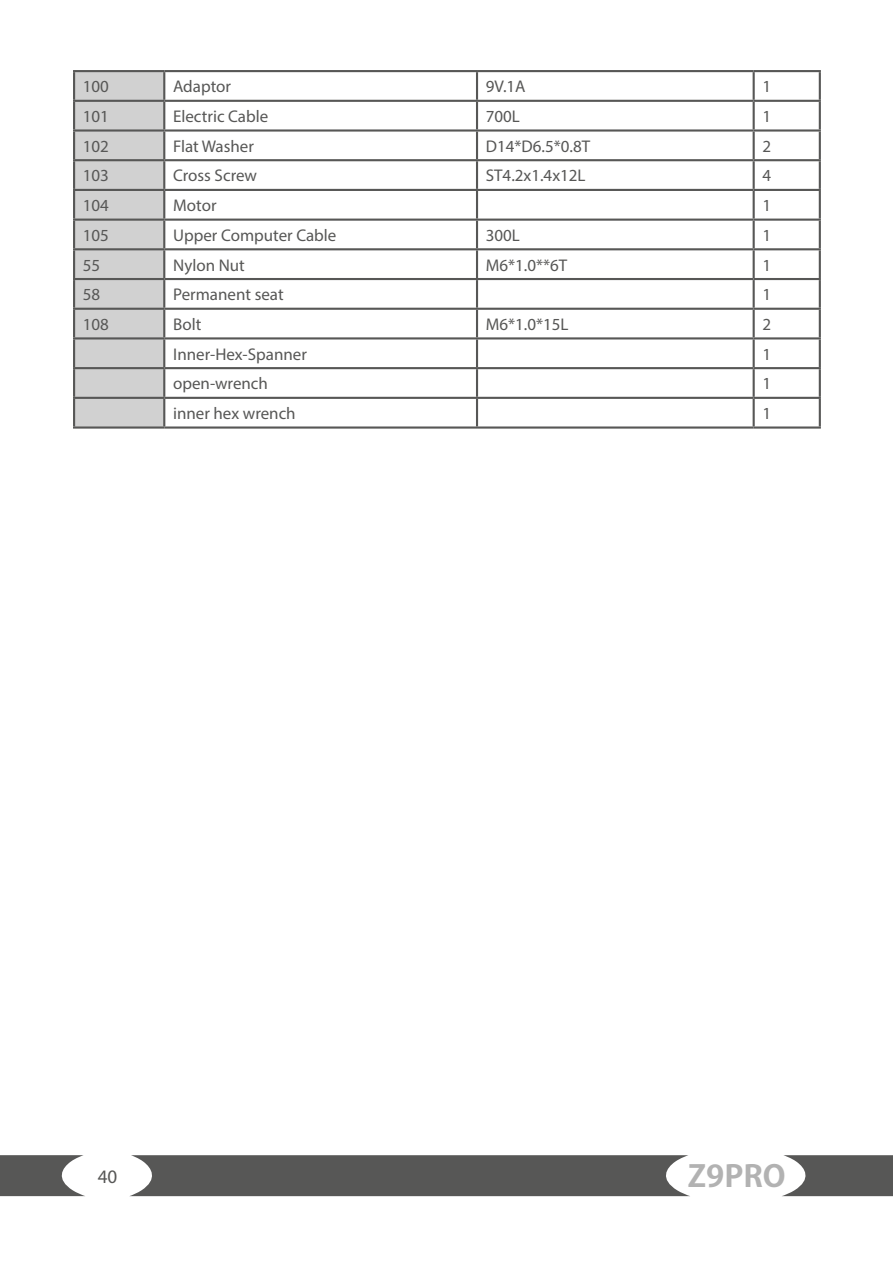
<style>
.page{position:relative;width:893px;height:1263px;background:#fff}
.page>*{position:absolute;margin:0;border:0;box-sizing:border-box;transform-origin:0 0}
.t1{font:29.7px "Koz Go Pro Bold 90 msp RKSJ H";color:#b2b2b2;scale:1.07 1}
.t2{font:19.05px "Myriad Pro";color:#575756}
.t3{font:16.95px "Myriad Pro";color:#575756}
</style>
<div class="page">
<div style="left:75px;top:72px;width:88px;height:354px;background:#d1d1d1"></div>
<hr style="left:73px;top:72px;width:2px;height:28px;background:#575756">
<hr style="left:73px;top:102px;width:2px;height:27px;background:#575756">
<hr style="left:73px;top:132px;width:2px;height:27px;background:#575756">
<hr style="left:73px;top:161px;width:2px;height:28px;background:#575756">
<hr style="left:73px;top:191px;width:2px;height:28px;background:#575756">
<hr style="left:73px;top:221px;width:2px;height:27px;background:#575756">
<hr style="left:73px;top:250px;width:2px;height:28px;background:#575756">
<hr style="left:73px;top:280px;width:2px;height:28px;background:#575756">
<hr style="left:73px;top:310px;width:2px;height:27px;background:#575756">
<hr style="left:73px;top:339px;width:2px;height:28px;background:#575756">
<hr style="left:73px;top:369px;width:2px;height:28px;background:#575756">
<hr style="left:73px;top:399px;width:2px;height:27px;background:#575756">
<hr style="left:73px;top:70px;width:91px;height:2px;background:#575756">
<hr style="left:73px;top:100px;width:91px;height:2px;background:#575756">
<hr style="left:73px;top:129px;width:91px;height:3px;background:#575756">
<hr style="left:73px;top:159px;width:91px;height:2px;background:#575756">
<hr style="left:73px;top:189px;width:91px;height:2px;background:#575756">
<hr style="left:73px;top:219px;width:91px;height:2px;background:#575756">
<hr style="left:73px;top:248px;width:91px;height:2px;background:#575756">
<hr style="left:73px;top:278px;width:91px;height:2px;background:#575756">
<hr style="left:73px;top:308px;width:91px;height:2px;background:#575756">
<hr style="left:73px;top:337px;width:91px;height:2px;background:#575756">
<hr style="left:73px;top:367px;width:91px;height:2px;background:#575756">
<hr style="left:73px;top:397px;width:91px;height:2px;background:#575756">
<hr style="left:73px;top:426px;width:91px;height:3px;background:#575756">
<hr style="left:163px;top:72px;width:2px;height:28px;background:#575756">
<hr style="left:163px;top:102px;width:2px;height:27px;background:#575756">
<hr style="left:163px;top:132px;width:2px;height:27px;background:#575756">
<hr style="left:163px;top:161px;width:2px;height:28px;background:#575756">
<hr style="left:163px;top:191px;width:2px;height:28px;background:#575756">
<hr style="left:163px;top:221px;width:2px;height:27px;background:#575756">
<hr style="left:163px;top:250px;width:2px;height:28px;background:#575756">
<hr style="left:163px;top:280px;width:2px;height:28px;background:#575756">
<hr style="left:163px;top:310px;width:2px;height:27px;background:#575756">
<hr style="left:163px;top:339px;width:2px;height:28px;background:#575756">
<hr style="left:163px;top:369px;width:2px;height:28px;background:#575756">
<hr style="left:163px;top:399px;width:2px;height:27px;background:#575756">
<hr style="left:164px;top:70px;width:313px;height:2px;background:#575756">
<hr style="left:164px;top:100px;width:313px;height:2px;background:#575756">
<hr style="left:164px;top:129px;width:313px;height:3px;background:#575756">
<hr style="left:164px;top:159px;width:313px;height:2px;background:#575756">
<hr style="left:164px;top:189px;width:313px;height:2px;background:#575756">
<hr style="left:164px;top:219px;width:313px;height:2px;background:#575756">
<hr style="left:164px;top:248px;width:313px;height:2px;background:#575756">
<hr style="left:164px;top:278px;width:313px;height:2px;background:#575756">
<hr style="left:164px;top:308px;width:313px;height:2px;background:#575756">
<hr style="left:164px;top:337px;width:313px;height:2px;background:#575756">
<hr style="left:164px;top:367px;width:313px;height:2px;background:#575756">
<hr style="left:164px;top:397px;width:313px;height:2px;background:#575756">
<hr style="left:164px;top:426px;width:313px;height:3px;background:#575756">
<hr style="left:476px;top:72px;width:2px;height:28px;background:#575756">
<hr style="left:476px;top:102px;width:2px;height:27px;background:#575756">
<hr style="left:476px;top:132px;width:2px;height:27px;background:#575756">
<hr style="left:476px;top:161px;width:2px;height:28px;background:#575756">
<hr style="left:476px;top:191px;width:2px;height:28px;background:#575756">
<hr style="left:476px;top:221px;width:2px;height:27px;background:#575756">
<hr style="left:476px;top:250px;width:2px;height:28px;background:#575756">
<hr style="left:476px;top:280px;width:2px;height:28px;background:#575756">
<hr style="left:476px;top:310px;width:2px;height:27px;background:#575756">
<hr style="left:476px;top:339px;width:2px;height:28px;background:#575756">
<hr style="left:476px;top:369px;width:2px;height:28px;background:#575756">
<hr style="left:476px;top:399px;width:2px;height:27px;background:#575756">
<hr style="left:753px;top:72px;width:2px;height:28px;background:#575756">
<hr style="left:819px;top:72px;width:2px;height:28px;background:#575756">
<hr style="left:753px;top:102px;width:2px;height:27px;background:#575756">
<hr style="left:819px;top:102px;width:2px;height:27px;background:#575756">
<hr style="left:753px;top:132px;width:2px;height:27px;background:#575756">
<hr style="left:819px;top:132px;width:2px;height:27px;background:#575756">
<hr style="left:753px;top:161px;width:2px;height:28px;background:#575756">
<hr style="left:819px;top:161px;width:2px;height:28px;background:#575756">
<hr style="left:753px;top:191px;width:2px;height:28px;background:#575756">
<hr style="left:819px;top:191px;width:2px;height:28px;background:#575756">
<hr style="left:753px;top:221px;width:2px;height:27px;background:#575756">
<hr style="left:819px;top:221px;width:2px;height:27px;background:#575756">
<hr style="left:753px;top:250px;width:2px;height:28px;background:#575756">
<hr style="left:819px;top:250px;width:2px;height:28px;background:#575756">
<hr style="left:753px;top:280px;width:2px;height:28px;background:#575756">
<hr style="left:819px;top:280px;width:2px;height:28px;background:#575756">
<hr style="left:753px;top:310px;width:2px;height:27px;background:#575756">
<hr style="left:819px;top:310px;width:2px;height:27px;background:#575756">
<hr style="left:753px;top:339px;width:2px;height:28px;background:#575756">
<hr style="left:819px;top:339px;width:2px;height:28px;background:#575756">
<hr style="left:753px;top:369px;width:2px;height:28px;background:#575756">
<hr style="left:819px;top:369px;width:2px;height:28px;background:#575756">
<hr style="left:753px;top:399px;width:2px;height:27px;background:#575756">
<hr style="left:819px;top:399px;width:2px;height:27px;background:#575756">
<hr style="left:477px;top:70px;width:277px;height:2px;background:#575756">
<hr style="left:754px;top:70px;width:67px;height:2px;background:#575756">
<hr style="left:477px;top:100px;width:277px;height:2px;background:#575756">
<hr style="left:754px;top:100px;width:67px;height:2px;background:#575756">
<hr style="left:477px;top:129px;width:277px;height:3px;background:#575756">
<hr style="left:754px;top:129px;width:67px;height:3px;background:#575756">
<hr style="left:477px;top:159px;width:277px;height:2px;background:#575756">
<hr style="left:754px;top:159px;width:67px;height:2px;background:#575756">
<hr style="left:477px;top:189px;width:277px;height:2px;background:#575756">
<hr style="left:754px;top:189px;width:67px;height:2px;background:#575756">
<hr style="left:477px;top:219px;width:277px;height:2px;background:#575756">
<hr style="left:754px;top:219px;width:67px;height:2px;background:#575756">
<hr style="left:477px;top:248px;width:277px;height:2px;background:#575756">
<hr style="left:754px;top:248px;width:67px;height:2px;background:#575756">
<hr style="left:477px;top:278px;width:277px;height:2px;background:#575756">
<hr style="left:754px;top:278px;width:67px;height:2px;background:#575756">
<hr style="left:477px;top:308px;width:277px;height:2px;background:#575756">
<hr style="left:754px;top:308px;width:67px;height:2px;background:#575756">
<hr style="left:477px;top:337px;width:277px;height:2px;background:#575756">
<hr style="left:754px;top:337px;width:67px;height:2px;background:#575756">
<hr style="left:477px;top:367px;width:277px;height:2px;background:#575756">
<hr style="left:754px;top:367px;width:67px;height:2px;background:#575756">
<hr style="left:477px;top:397px;width:277px;height:2px;background:#575756">
<hr style="left:754px;top:397px;width:67px;height:2px;background:#575756">
<hr style="left:477px;top:426px;width:277px;height:3px;background:#575756">
<hr style="left:754px;top:426px;width:67px;height:3px;background:#575756">
<svg style="left:0;top:1155px;width:85px;height:41px"></svg>
<svg style="left:130px;top:1155px;width:560px;height:41px;background:#616160"></svg>
<svg style="left:782px;top:1155px;width:111px;height:41px;background:#70706f"></svg>
<p class="t3" style="left:83px;top:76px;width:28px">100</p>
<p class="t3" style="left:173px;top:76px;width:59px">Adaptor</p>
<p class="t3" style="left:486px;top:76px;width:41px">9V.1A</p>
<p class="t3" style="left:762px;top:76px;width:10px">1</p>
<p class="t3" style="left:83px;top:106px;width:28px">101</p>
<p class="t3" style="left:173px;top:106px;width:97px">Electric Cable</p>
<p class="t3" style="left:486px;top:106px;width:36px">700L</p>
<p class="t3" style="left:762px;top:106px;width:10px">1</p>
<p class="t3" style="left:83px;top:136px;width:28px">102</p>
<p class="t3" style="left:173px;top:136px;width:82px">Flat Washer</p>
<p class="t3" style="left:486px;top:136px;width:106px">D14*D6.5*0.8T</p>
<p class="t3" style="left:762px;top:136px;width:10px">2</p>
<p class="t3" style="left:83px;top:165px;width:28px">103</p>
<p class="t3" style="left:173px;top:165px;width:85px">Cross Screw</p>
<p class="t3" style="left:486px;top:165px;width:101px">ST4.2x1.4x12L</p>
<p class="t3" style="left:762px;top:165px;width:10px">4</p>
<p class="t3" style="left:83px;top:195px;width:28px">104</p>
<p class="t3" style="left:173px;top:195px;width:45px">Motor</p>
<p class="t3" style="left:762px;top:195px;width:10px">1</p>
<p class="t3" style="left:83px;top:225px;width:28px">105</p>
<p class="t3" style="left:173px;top:225px;width:165px">Upper Computer Cable</p>
<p class="t3" style="left:486px;top:225px;width:36px">300L</p>
<p class="t3" style="left:762px;top:225px;width:10px">1</p>
<p class="t3" style="left:83px;top:254px;width:19px">55</p>
<p class="t3" style="left:173px;top:254px;width:73px">Nylon Nut</p>
<p class="t3" style="left:486px;top:254px;width:83px">M6*1.0**6T</p>
<p class="t3" style="left:762px;top:254px;width:10px">1</p>
<p class="t3" style="left:83px;top:284px;width:19px">58</p>
<p class="t3" style="left:173px;top:284px;width:112px">Permanent seat</p>
<p class="t3" style="left:762px;top:284px;width:10px">1</p>
<p class="t3" style="left:83px;top:314px;width:28px">108</p>
<p class="t3" style="left:173px;top:314px;width:30px">Bolt</p>
<p class="t3" style="left:486px;top:314px;width:84px">M6*1.0*15L</p>
<p class="t3" style="left:762px;top:314px;width:10px">2</p>
<p class="t3" style="left:173px;top:343px;width:135px">Inner-Hex-Spanner</p>
<p class="t3" style="left:762px;top:343px;width:10px">1</p>
<p class="t3" style="left:173px;top:373px;width:96px">open-wrench</p>
<p class="t3" style="left:762px;top:373px;width:10px">1</p>
<p class="t3" style="left:173px;top:403px;width:124px">inner hex wrench</p>
<p class="t3" style="left:762px;top:403px;width:10px">1</p>
<p class="t2" style="left:98px;top:1165px;width:21px">40</p>
<h1 class="t1" style="left:688px;top:1157px;width:93px">Z9PRO</h1>
</div>
